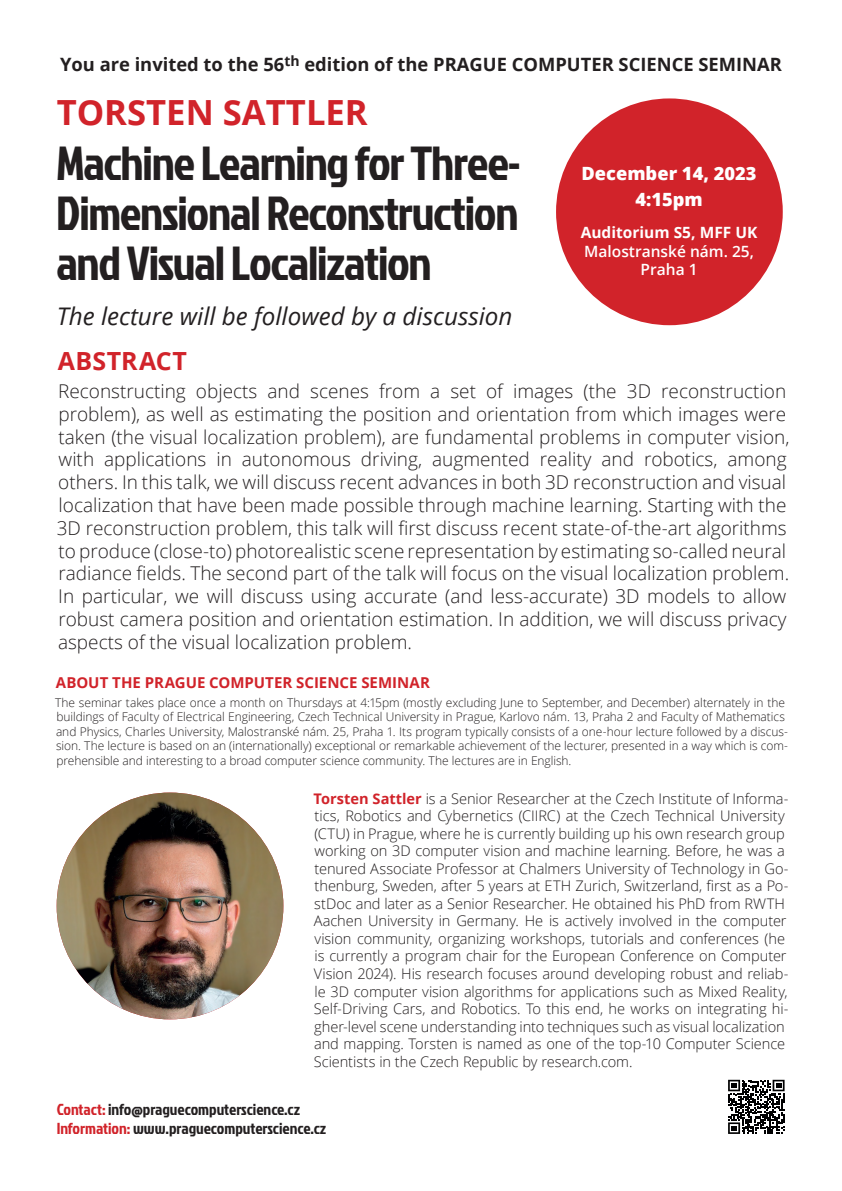
<style>
.page{position:relative;width:842px;height:1191px;background:#fff}
.page>*{position:absolute;margin:0;border:0;box-sizing:border-box;transform-origin:0 0}
.t1{font:47.8px/49.9px "Jockey One";letter-spacing:-.025em;color:#231f20;text-align:justify}
.t2{font:700 34.6px "Open Sans";color:#d1232a}
.t3{font:700 25px "Open Sans";letter-spacing:.01em;color:#d1232a}
.t4{font:italic 24.3px "Open Sans";color:#231f20}
.t5{font:300 19px/22.8px "Open Sans";color:#231f20}
.t6{font:700 18.4px "Open Sans";color:#231f20}
.t7{font:800 18.3px/26.1px "Open Sans";color:#fff;text-align:center}
.t8{font:15.9px/19.1px "Jockey One";color:#231f20}
.t9{font:600 15.5px/18.6px "Open Sans";color:#fff;text-align:center}
.t10{font:700 15.5px "Open Sans";color:#fff}
.t11{font:700 15px "Open Sans";letter-spacing:-.005em;color:#d1232a}
.t12{font:300 14.6px/17.5px "Open Sans";letter-spacing:-.005em;color:#231f20}
.t13{font:300 12px/14.4px "Open Sans";letter-spacing:-.005em;color:#231f20}
.s1{font-weight:700;color:#d1232a}
.s2{color:#d1232a}
</style>
<div class="page">
<img style="left:57px;top:792px;width:226px;height:227px;border-radius:113px">
<div style="left:556px;top:98px;width:227px;height:227px;background:#d1232a;border-radius:50%"></div>
<svg style="left:728px;top:1079px;width:56px;height:54px"></svg>
<p class="t6" style="left:60px;top:51px;width:723px">You are invited to the 56<sup>th</sup> edition of the PRAGUE COMPUTER SCIENCE SEMINAR</p>
<h2 class="t2" style="left:57px;top:88px;width:313px">TORSTEN SATTLER</h2>
<h1 class="t1" style="left:56px;top:137px;width:466px">Machine Learning for Three-Dimensional Reconstruction and Visual Localization</h1>
<h3 class="t4" style="left:57px;top:300px;width:457px">The lecture will be followed by a discussion</h3>
<p class="t7" style="left:581px;top:159px;width:176px">December 14, 2023<br>4:15pm</p>
<p class="t10" style="left:581px;top:221px;width:178px">Auditorium S5, MFF UK</p>
<p class="t9" style="left:584px;top:241px;width:171px">Malostranské nám. 25,<br>Praha 1</p>
<h3 class="t3" style="left:58px;top:343px;width:130px">ABSTRACT</h3>
<p class="t5" style="left:57px;top:379px;width:734px">Reconstructing objects and scenes from a set of images (the 3D reconstruction problem), as well as estimating the position and orientation from which images were taken (the visual localization problem), are fundamental problems in computer vision, with applications in autonomous driving, augmented reality and robotics, among others. In this talk, we will discuss recent advances in both 3D reconstruction and visual localization that have been made possible through machine learning. Starting with the 3D reconstruction problem, this talk will first discuss recent state-of-the-art algorithms to produce (close-to) photorealistic scene representation by estimating so-called neural radiance fields. The second part of the talk will focus on the visual localization problem.<br>In particular, we will discuss using accurate (and less-accurate) 3D models to allow robust camera position and orientation estimation. In addition, we will discuss privacy aspects of the visual localization problem.</p>
<p class="t11" style="left:56px;top:671px;width:376px">ABOUT THE PRAGUE COMPUTER SCIENCE SEMINAR</p>
<p class="t13" style="left:55px;top:695px;width:734px">The seminar takes place once a month on Thursdays at 4:15pm (mostly excluding June to September, and December) alternately in the buildings of Faculty of Electrical Engineering, Czech Technical University in Prague, Karlovo nám. 13, Praha 2 and Faculty of Mathematics and Physics, Charles University, Malostranské nám. 25, Praha 1. Its program typically consists of a one-hour lecture followed by a discus&shy;sion. The lecture is based on an (internationally) exceptional or remarkable achievement of the lecturer, presented in a way which is com&shy;prehensible and interesting to a broad computer science community. The lectures are in English.</p>
<p class="t12" style="left:314px;top:789px;width:476px"><span class="s1">Torsten Sattler</span> is a Senior Researcher at the Czech Institute of Informa&shy;tics, Robotics and Cybernetics (CIIRC) at the Czech Technical University (CTU) in Prague, where he is currently building up his own research group working on 3D computer vision and machine learning. Before, he was a tenured Associate Professor at Chalmers University of Technology in Go&shy;thenburg, Sweden, after 5 years at ETH Zurich, Switzerland, first as a Po&shy;stDoc and later as a Senior Researcher. He obtained his PhD from RWTH Aachen University in Germany. He is actively involved in the computer vision community, organizing workshops, tutorials and conferences (he is currently a program chair for the European Conference on Computer Vision 2024). His research focuses around developing robust and reliab&shy;le 3D computer vision algorithms for applications such as Mixed Reality, Self-Driving Cars, and Robotics. To this end, he works on integrating hi&shy;gher-level scene understanding into techniques such as visual localization and mapping. Torsten is named as one of the top-10 Computer Science Scientists in the Czech Republic by research.com.</p>
<p class="t8" style="left:57px;top:1099px;width:271px"><span class="s2">Contact:</span> info@praguecomputerscience.cz<br><span class="s2">Information:</span> www.praguecomputerscience.cz</p>
</div>
